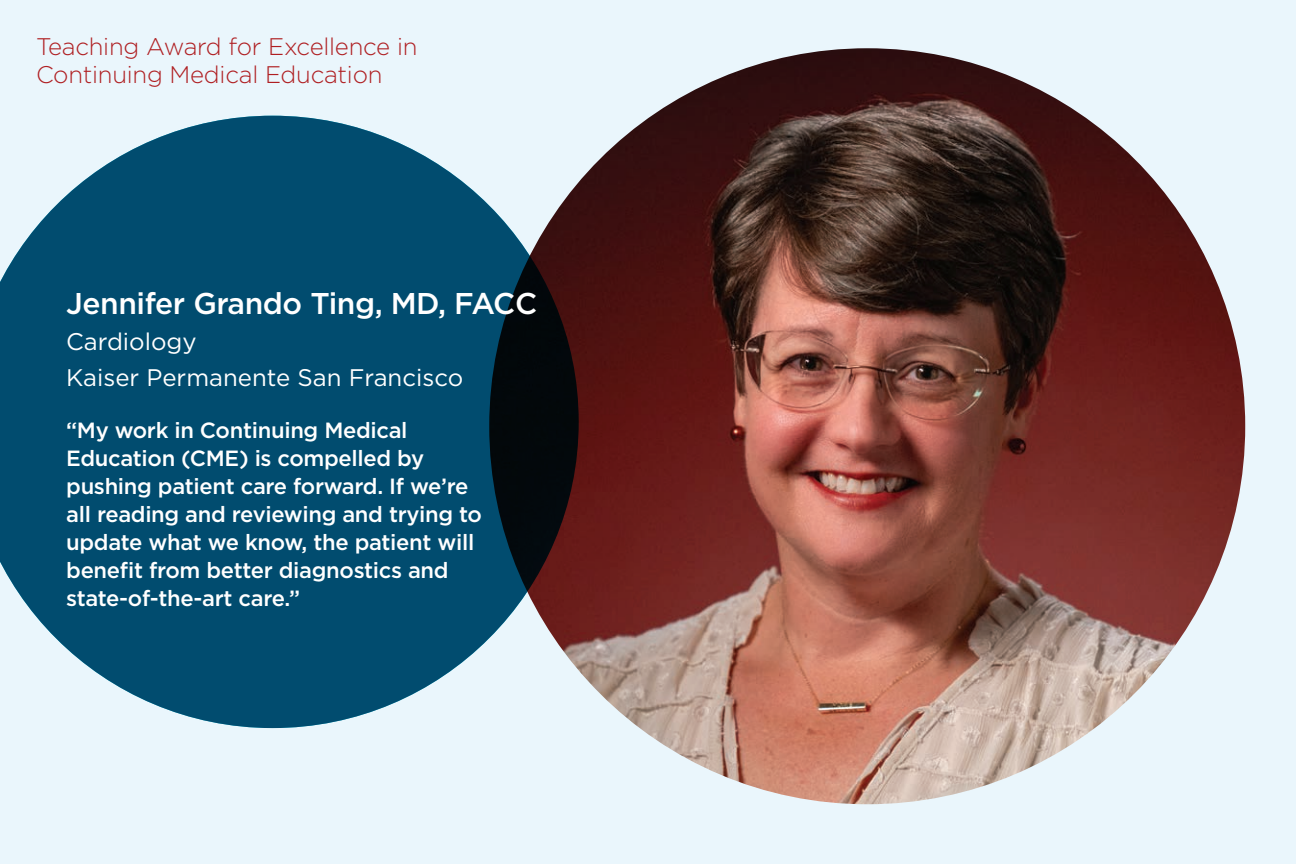
<style>
.page{position:relative;width:1296px;height:864px;background:#eaf6fc}
.page>*{position:absolute;margin:0;border:0;box-sizing:border-box;transform-origin:0 0}
.t1{font:500 30px "Gotham";letter-spacing:-.015em;color:#fff}
.t2{font:300 24px/28px "Gotham";letter-spacing:-.01em;color:#af1f22}
.t3{font:24px/36px "Gotham";color:#fff}
.t4{font:500 22px/28px "Gotham";letter-spacing:-.015em;color:#fff}
</style>
<div class="page">
<img style="left:489px;top:48px;width:756px;height:756px;border-radius:378px">
<svg style="left:0;top:116px;width:579px;height:612px;fill:#014c6f"></svg>
<p class="t2" style="left:36px;top:32px;width:383px">Teaching Award for Excellence in<br>Continuing Medical Education</p>
<h1 class="t1" style="left:66px;top:284px;width:472px">Jennifer Grando Ting, MD, FACC</h1>
<p class="t3" style="left:66px;top:323px;width:398px">Cardiology<br>Kaiser Permanente San Francisco</p>
<p class="t4" style="left:66px;top:416px;width:417px">“My work in Continuing Medical Education (CME) is compelled by pushing patient care forward. If we’re all reading and reviewing and trying to update what we know, the patient will benefit from better diagnostics and state-of-the-art care.”</p>
</div>
